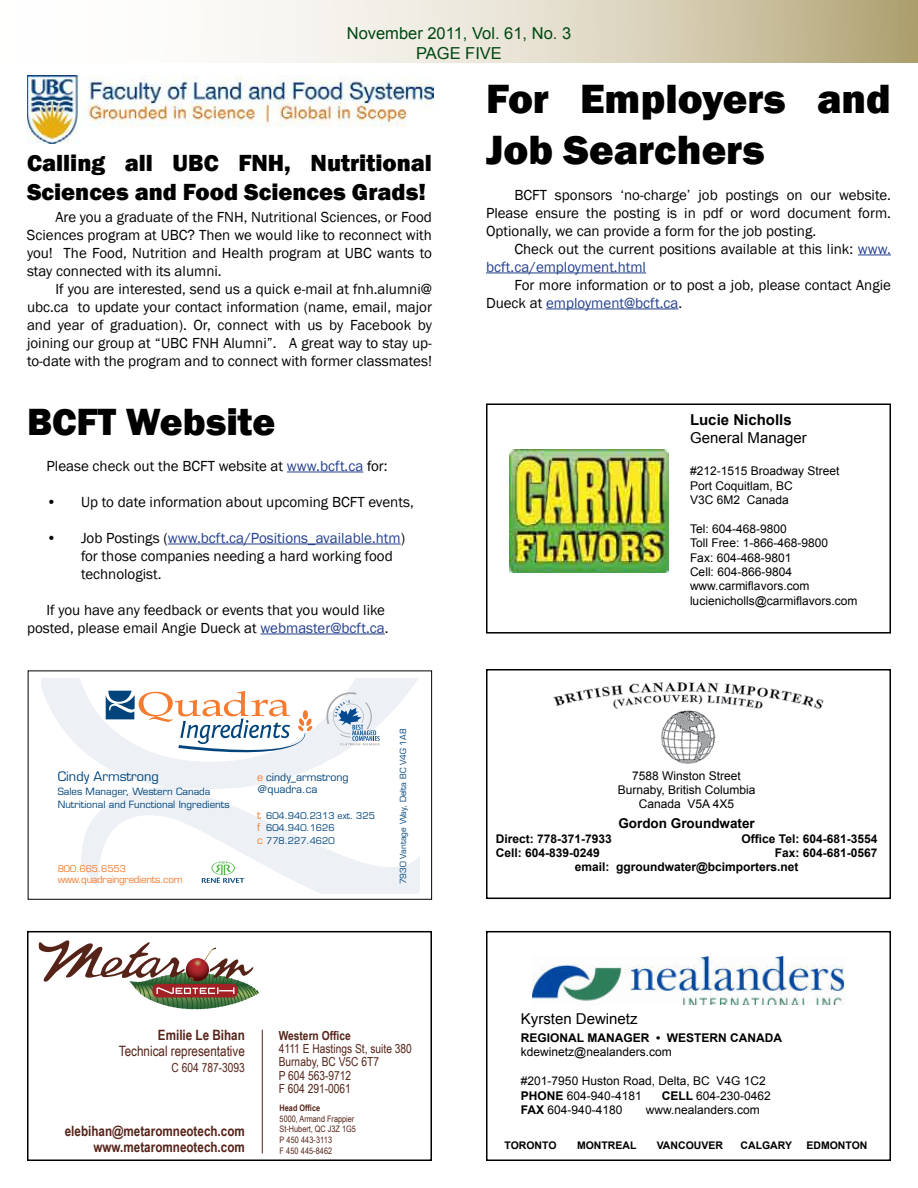
<style>
.page{position:relative;width:918px;height:1188px;background:#fff}
.page>*{position:absolute;margin:0;border:0;box-sizing:border-box;transform-origin:0 0}
.t1{font:800 42px/50.4px "Franklin Gothic";color:#000}
.t2{font:800 39px "Franklin Gothic";color:#000}
.t3{font:800 24px/28.8px "Franklin Gothic";color:#000}
.t4{font:16.5px/19.8px "Arial";color:#004712;text-align:center}
.t5{font:15px/18px "Franklin Gothic";color:#000;text-align:justify}
.t6{font:15px "Arial";color:#000}
.t7{font:700 15px "Arial";color:#000}
.t8{font:700 14.25px/16px "Arial Narrow";color:#552318;text-align:right}
.t9{font:14.25px "Arial Narrow";color:#552318}
.t10{font:700 13.5px "Arial";color:#000}
.t11{font:12.75px "Eurostile";color:#00447b}
.t12{font:12.45px/13.4px "Arial Narrow";color:#552318}
.t13{font:700 12.45px "Arial Narrow";color:#552318}
.t14{font:12px/14.4px "Arial";color:#000}
.t15{font:700 12px/14.4px "Arial";color:#000}
.t16{font:700 10.5px "Arial";color:#000}
.t17{font:10.5px/12.6px "Eurostile";color:#00447b}
.t18{font:9.75px/13.5px "Eurostile";color:#00447b}
.t19{font:9.75px "Eurostile";letter-spacing:-.025em;color:#f47c30}
.t20{font:9px/12.6px "Eurostile";color:#00447b}
.t21{font:9px "Eurostile";color:#f47c30}
.t22{font:8.85px/10.6px "Arial Narrow";color:#552318}
.t23{font:700 8.85px "Arial Narrow";color:#552318}
.t24{font:8.25px "Eurostile";color:#00447b}
.s1{color:#24408e}
.s2{color:#f47c30}
.s3{font-size:10.5px;color:#f47c30}
.s4{font-weight:700}
</style>
<div class="page">
<svg style="left:240px;top:0;width:678px;height:63px;background:#dcd5c0"></svg>
<img style="left:27px;top:75px;width:407px;height:69px">
<hr style="left:858px;top:255px;width:33px;height:1px;background:#24408e">
<hr style="left:486px;top:273px;width:160px;height:1px;background:#24408e">
<hr style="left:546px;top:309px;width:132px;height:1px;background:#24408e">
<img style="left:533px;top:956px;width:311px;height:49px">
<div style="left:486px;top:931px;width:405px;height:230px;border:2px solid #000"></div>
<hr style="left:287px;top:472px;width:76px;height:1px;background:#24408e">
<hr style="left:168px;top:544px;width:233px;height:1px;background:#24408e">
<hr style="left:261px;top:634px;width:124px;height:1px;background:#24408e">
<img style="left:553px;top:682px;width:271px;height:81px">
<div style="left:486px;top:669px;width:405px;height:230px;border:2px solid #000"></div>
<div style="left:486px;top:404px;width:405px;height:230px;border:2px solid #000"></div>
<img style="left:509px;top:450px;width:159px;height:122px">
<svg style="left:41px;top:678px;width:378px;height:216px"></svg>
<svg style="left:106px;top:691px;width:207px;height:72px"></svg>
<svg style="left:202px;top:861px;width:43px;height:22px"></svg>
<svg style="left:326px;top:692px;width:54px;height:53px;background:#ccd8e4"></svg>
<div style="left:28px;top:670px;width:404px;height:230px;border:1px solid #000"></div>
<hr style="left:262px;top:1030px;width:1px;height:123px;background:#552318">
<svg style="left:39px;top:940px;width:220px;height:70px"></svg>
<div style="left:27px;top:931px;width:405px;height:230px;border:2px solid #000"></div>
<p class="t4" style="left:347px;top:23px;width:226px">November 2011, Vol. 61, No. 3<br>PAGE FIVE</p>
<h3 class="t3" style="left:27px;top:149px;width:406px">Calling all UBC FNH, Nutritional<br>Sciences and Food Sciences Grads!</h3>
<p class="t5" style="left:27px;top:208px;width:407px;text-indent:29px">Are you a graduate of the FNH, Nutritional Sciences, or Food Sciences program at UBC? Then we would like to reconnect with you! The Food, Nutrition and Health program at UBC wants to stay connected with its alumni.</p>
<p class="t5" style="left:27px;top:280px;width:407px;text-indent:28px">If you are interested, send us a quick e-mail at fnh.alumni@ ubc.ca to update your contact information (name, email, major and year of graduation). Or, connect with us by Facebook by joining our group at “UBC FNH Alumni”. A great way to stay up&shy;to-date with the program and to connect with former classmates!</p>
<h2 class="t2" style="left:27px;top:397px;width:250px">BCFT Website</h2>
<p class="t5" style="left:46px;top:457px;width:343px">Please check out the BCFT website at <span class="s1">www.bcft.ca</span> for:</p>
<p class="t5" style="left:46px;top:493px;width:369px">• Up to date information about upcoming BCFT events,</p>
<p class="t5" style="left:81px;top:529px;width:326px;text-align:left;text-indent:-34px">• Job Postings (<span class="s1">www.bcft.ca/Positions_available.htm</span>) for those companies needing a hard working food technologist.</p>
<p class="t5" style="left:27px;top:601px;width:363px;text-align:right">If you have any feedback or events that you would like posted, please email Angie Dueck at <span class="s1">webmaster@bcft.ca</span>.</p>
<p class="t11" style="left:58px;top:769px;width:103px">Cindy Armstrong</p>
<p class="t18" style="left:58px;top:784px;width:173px">Sales Manager, Western Canada<br>Nutritional and Functional Ingredients</p>
<p class="t21" style="left:58px;top:864px;width:70px">800.665.6553</p>
<p class="t19" style="left:58px;top:873px;width:126px">www.quadraingredients.com</p>
<p class="t17" style="left:257px;top:771px;width:93px"><span class="s2">e</span> cindy_armstrong @quadra.ca</p>
<p class="t20" style="left:257px;top:809px;width:119px"><span class="s3">t</span> 604.940.2313 ext. 325 <span class="s3">f</span> 604.940.1626<br><span class="s3">c</span> 778.227.4620</p>
<p class="t24" style="left:398px;top:884px;width:157px;rotate:-90deg">7930 Vantage Way, Delta BC V4G 1A8</p>
<p class="t8" style="left:158px;top:1027px;width:88px">Emilie Le Bihan</p>
<p class="t9" style="left:119px;top:1043px;width:127px">Technical representative</p>
<p class="t12" style="left:172px;top:1061px;width:75px">C 604 787-3093</p>
<p class="t8" style="left:65px;top:1123px;width:182px">elebihan@metaromneotech.com www.metaromneotech.com</p>
<p class="t13" style="left:279px;top:1028px;width:73px">Western Office</p>
<p class="t12" style="left:279px;top:1042px;width:135px">4111 E Hastings St, suite 380<br>Burnaby, BC V5C 6T7<br>P 604 563-9712<br>F 604 291-0061</p>
<p class="t23" style="left:280px;top:1103px;width:42px">Head Office</p>
<p class="t22" style="left:280px;top:1113px;width:78px">5000, Armand Frappier<br>St-Hubert, QC J3Z 1G5<br>P 450 443-3113<br>F 450 445-8462</p>
<h1 class="t1" style="left:486px;top:74px;width:406px">For Employers and<br>Job Searchers</h1>
<p class="t5" style="left:486px;top:186px;width:407px;text-indent:28px">BCFT sponsors ‘no-charge’ job postings on our website.<br>Please ensure the posting is in pdf or word document form.<br>Optionally, we can provide a form for the job posting.</p>
<p class="t5" style="left:486px;top:240px;width:406px;text-indent:28px">Check out the current positions available at this link: <span class="s1">www. bcft.ca/employment.html</span></p>
<p class="t5" style="left:486px;top:276px;width:406px;text-indent:29px">For more information or to post a job, please contact Angie<br>Dueck at <span class="s1">employment@bcft.ca</span>.</p>
<p class="t7" style="left:690px;top:410px;width:103px">Lucie Nicholls</p>
<p class="t6" style="left:690px;top:428px;width:118px">General Manager</p>
<p class="t14" style="left:690px;top:464px;width:151px">#212-1515 Broadway Street<br>Port Coquitlam, BC<br>V3C 6M2 Canada</p>
<p class="t14" style="left:690px;top:522px;width:169px">Tel: 604-468-9800<br>Toll Free: 1-866-468-9800<br>Fax: 604-468-9801<br>Cell: 604-866-9804 www.carmiflavors.com lucienicholls@carmiflavors.com</p>
<p class="t14" style="left:618px;top:768px;width:139px;text-align:center">7588 Winston Street<br>Burnaby, British Columbia<br>Canada V5A 4X5</p>
<p class="t10" style="left:618px;top:815px;width:138px">Gordon Groundwater</p>
<p class="t15" style="left:496px;top:832px;width:118px">Direct: 778-371-7933</p>
<p class="t15" style="left:742px;top:832px;width:137px">Office Tel: 604-681-3554</p>
<p class="t15" style="left:496px;top:846px;width:106px">Cell: 604-839-0249</p>
<p class="t15" style="left:575px;top:846px;width:304px;text-indent:200px">Fax: 604-681-0567 email: ggroundwater@bcimporters.net</p>
<p class="t6" style="left:521px;top:1009px;width:118px">Kyrsten Dewinetz</p>
<p class="t15" style="left:521px;top:1031px;width:263px">REGIONAL MANAGER • WESTERN CANADA</p>
<p class="t14" style="left:521px;top:1045px;width:152px">kdewinetz@nealanders.com</p>
<p class="t14" style="left:521px;top:1074px;width:246px">#201-7950 Huston Road, Delta, BC V4G 1C2<br><span class="s4">PHONE</span> 604-940-4181</p>
<p class="t14" style="left:662px;top:1088px;width:111px"><span class="s4">CELL</span> 604-230-0462</p>
<p class="t14" style="left:521px;top:1103px;width:103px"><span class="s4">FAX</span> 604-940-4180</p>
<p class="t14" style="left:646px;top:1103px;width:116px">www.nealanders.com</p>
<p class="t16" style="left:504px;top:1138px;width:54px">TORONTO</p>
<p class="t16" style="left:577px;top:1138px;width:61px">MONTREAL</p>
<p class="t16" style="left:657px;top:1138px;width:68px">VANCOUVER</p>
<p class="t16" style="left:741px;top:1138px;width:53px">CALGARY</p>
<p class="t16" style="left:806px;top:1138px;width:63px">EDMONTON</p>
</div>
